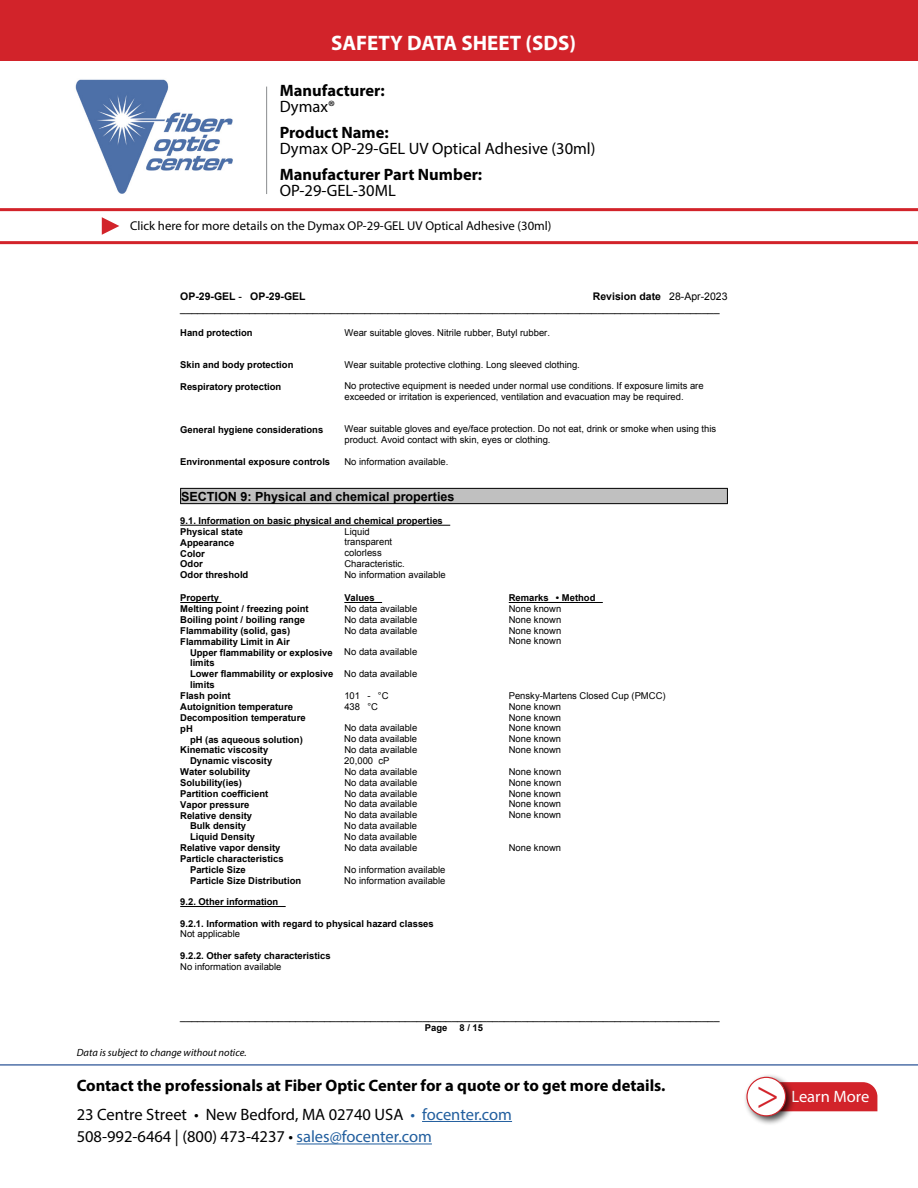
<style>
.page{position:relative;width:918px;height:1188px;background:#fff}
.page>*{position:absolute;margin:0;border:0;box-sizing:border-box;transform-origin:0 0}
.t1{font:42px "Minion Pro";color:#d2232a}
.t2{font:700 21px "Myriad Pro";color:#fff}
.t3{font:16.5px/22.5px "Myriad Pro";color:#000}
.t4{font:700 16.5px/16.5px "Myriad Pro";color:#000}
.t5{font:16.5px "Myriad Pro";color:#fff}
.t6{font:12.75px "Myriad Pro";color:#000}
.t7{font:700 12.6px "Arial";color:#000}
.t8{font:10.5px "Arial";color:#000}
.t9{font:700 10.5px "Arial";color:#000}
.t10{font:italic 10.5px "Myriad Pro";color:#000}
.t11{font:9.45px/10.8px "Arial";color:#000}
.t12{font:700 9.45px/10.8px "Arial";color:#000}
.t13{font:700 9.45px "Arial";color:#000}
.s1{font-weight:400}
.s2{font-weight:700}
.s3{color:#215e9e}
</style>
<div class="page">
<hr style="left:422px;top:1121px;width:90px;height:1px;background:#215e9e">
<hr style="left:297px;top:1144px;width:135px;height:1px;background:#215e9e">
<hr style="left:0;top:1064px;width:918px;height:2px;background:#4f70a8">
<img style="left:75px;top:79px;width:158px;height:115px">
<hr style="left:266px;top:87px;width:1px;height:107px;background:#8a8c8e">
<div style="left:796px;top:1082px;width:81px;height:29px;background:#d2232a"></div>
<div style="left:743px;top:1074px;width:53px;height:52px;background:#000;opacity:.75"></div>
<div style="left:747px;top:1077px;width:39px;height:39px;background:#fff;border-radius:50%"></div>
<div style="left:746px;top:1077px;width:40px;height:39px;border:1px solid #d2232a;border-radius:50%"></div>
<hr style="left:0;top:241px;width:918px;height:3px;background:#d2232a">
<hr style="left:0;top:208px;width:918px;height:3px;background:#d2232a">
<svg style="left:102px;top:217px;width:17px;height:18px"></svg>
<div style="left:0;top:0;width:918px;height:60px;background:#d2232a"></div>
<div style="left:180px;top:488px;width:548px;height:16px;background:#c0c0c0"></div>
<hr style="left:180px;top:525px;width:270px;height:1px;background:#000">
<hr style="left:180px;top:906px;width:106px;height:1px;background:#000">
<hr style="left:180px;top:602px;width:42px;height:1px;background:#000">
<hr style="left:344px;top:602px;width:38px;height:1px;background:#000">
<hr style="left:509px;top:602px;width:94px;height:1px;background:#000">
<hr style="left:180px;top:488px;width:548px;height:1px;background:#010101">
<hr style="left:180px;top:503px;width:548px;height:1px;background:#010101">
<svg style="left:180px;top:488px;width:1px;height:16px"></svg>
<svg style="left:727px;top:488px;width:1px;height:16px"></svg>
<p class="t2" style="left:331px;top:29px;width:246px">SAFETY DATA SHEET (SDS)</p>
<p class="t4" style="left:280px;top:81px;width:107px">Manufacturer:<br><span class="s1">Dymax®</span></p>
<p class="t3" style="left:280px;top:124px;width:317px;line-height:16.5px"><span class="s2">Product Name:<br></span>Dymax OP-29-GEL UV Optical Adhesive (30ml)</p>
<p class="t4" style="left:280px;top:165px;width:204px">Manufacturer Part Number:</p>
<p class="t3" style="left:280px;top:179px;width:118px">OP-29-GEL-30ML</p>
<p class="t6" style="left:130px;top:218px;width:423px">Click here for more details on the Dymax OP-29-GEL UV Optical Adhesive (30ml)</p>
<p class="t9" style="left:180px;top:289px;width:127px">OP-29-GEL <span class="s1">-</span> OP-29-GEL</p>
<p class="t9" style="left:593px;top:289px;width:136px">Revision date <span class="s1">28-Apr-2023</span></p>
<p class="t12" style="left:180px;top:328px;width:74px">Hand protection</p>
<p class="t11" style="left:345px;top:327px;width:207px">Wear suitable gloves. Nitrile rubber, Butyl rubber.</p>
<p class="t12" style="left:180px;top:360px;width:115px">Skin and body protection</p>
<p class="t11" style="left:345px;top:359px;width:237px">Wear suitable protective clothing. Long sleeved clothing.</p>
<p class="t12" style="left:180px;top:381px;width:103px">Respiratory protection</p>
<p class="t11" style="left:345px;top:381px;width:361px">No protective equipment is needed under normal use conditions. If exposure limits are exceeded or irritation is experienced, ventilation and evacuation may be required.</p>
<p class="t12" style="left:180px;top:424px;width:145px">General hygiene considerations</p>
<p class="t11" style="left:344px;top:424px;width:373px">Wear suitable gloves and eye/face protection. Do not eat, drink or smoke when using this product. Avoid contact with skin, eyes or clothing.</p>
<p class="t12" style="left:180px;top:457px;width:152px">Environmental exposure controls</p>
<p class="t11" style="left:344px;top:456px;width:105px">No information available.</p>
<h3 class="t7" style="left:181px;top:488px;width:275px">SECTION 9: Physical and chemical properties</h3>
<p class="t12" style="left:180px;top:516px;width:264px">9.1. Information on basic physical and chemical properties<br>Physical state</p>
<p class="t8" style="left:180px;top:302px;width:541px">_____________________________________________________________________________________________</p>
<p class="t11" style="left:345px;top:526px;width:27px">Liquid</p>
<p class="t12" style="left:180px;top:537px;width:56px">Appearance</p>
<p class="t11" style="left:345px;top:537px;width:49px">transparent</p>
<p class="t12" style="left:180px;top:548px;width:26px">Color</p>
<p class="t11" style="left:345px;top:548px;width:39px">colorless</p>
<p class="t12" style="left:180px;top:559px;width:24px">Odor</p>
<p class="t11" style="left:345px;top:559px;width:62px">Characteristic.</p>
<p class="t12" style="left:180px;top:570px;width:70px">Odor threshold</p>
<p class="t11" style="left:345px;top:569px;width:103px">No information available</p>
<p class="t12" style="left:180px;top:593px;width:40px">Property</p>
<p class="t12" style="left:344px;top:593px;width:32px">Values</p>
<p class="t13" style="left:509px;top:591px;width:88px">Remarks • Method</p>
<p class="t12" style="left:180px;top:604px;width:130px">Melting point / freezing point</p>
<p class="t11" style="left:344px;top:603px;width:74px">No data available</p>
<p class="t11" style="left:509px;top:603px;width:54px">None known</p>
<p class="t12" style="left:180px;top:615px;width:126px">Boiling point / boiling range</p>
<p class="t11" style="left:344px;top:614px;width:74px">No data available</p>
<p class="t11" style="left:509px;top:614px;width:54px">None known</p>
<p class="t12" style="left:180px;top:625px;width:112px">Flammability (solid, gas)</p>
<p class="t11" style="left:344px;top:625px;width:74px">No data available</p>
<p class="t11" style="left:509px;top:625px;width:54px">None known</p>
<p class="t12" style="left:180px;top:636px;width:111px">Flammability Limit in Air</p>
<p class="t11" style="left:509px;top:636px;width:54px">None known</p>
<p class="t12" style="left:190px;top:647px;width:144px">Upper flammability or explosive limits</p>
<p class="t11" style="left:344px;top:647px;width:74px">No data available</p>
<p class="t12" style="left:190px;top:669px;width:145px">Lower flammability or explosive limits</p>
<p class="t11" style="left:344px;top:668px;width:74px">No data available</p>
<p class="t12" style="left:180px;top:691px;width:52px">Flash point</p>
<p class="t11" style="left:344px;top:690px;width:46px">101 - °C</p>
<p class="t11" style="left:509px;top:690px;width:158px">Pensky-Martens Closed Cup (PMCC)</p>
<p class="t12" style="left:180px;top:702px;width:114px">Autoignition temperature</p>
<p class="t11" style="left:344px;top:701px;width:35px">438 °C</p>
<p class="t11" style="left:509px;top:701px;width:54px">None known</p>
<p class="t12" style="left:180px;top:712px;width:127px">Decomposition temperature</p>
<p class="t11" style="left:509px;top:712px;width:54px">None known</p>
<p class="t12" style="left:180px;top:723px;width:14px">pH</p>
<p class="t11" style="left:344px;top:723px;width:74px">No data available</p>
<p class="t11" style="left:509px;top:723px;width:54px">None known</p>
<p class="t12" style="left:190px;top:734px;width:114px">pH (as aqueous solution)</p>
<p class="t11" style="left:344px;top:734px;width:74px">No data available</p>
<p class="t11" style="left:509px;top:734px;width:54px">None known</p>
<p class="t12" style="left:180px;top:745px;width:90px">Kinematic viscosity</p>
<p class="t11" style="left:344px;top:745px;width:74px">No data available</p>
<p class="t11" style="left:509px;top:745px;width:54px">None known</p>
<p class="t12" style="left:190px;top:756px;width:84px">Dynamic viscosity</p>
<p class="t11" style="left:344px;top:755px;width:47px">20,000 cP</p>
<p class="t12" style="left:180px;top:767px;width:72px">Water solubility</p>
<p class="t11" style="left:344px;top:766px;width:74px">No data available</p>
<p class="t11" style="left:509px;top:766px;width:54px">None known</p>
<p class="t12" style="left:180px;top:778px;width:63px">Solubility(ies)</p>
<p class="t11" style="left:344px;top:777px;width:74px">No data available</p>
<p class="t11" style="left:509px;top:777px;width:54px">None known</p>
<p class="t12" style="left:180px;top:788px;width:90px">Partition coefficient</p>
<p class="t11" style="left:344px;top:788px;width:74px">No data available</p>
<p class="t11" style="left:509px;top:788px;width:54px">None known</p>
<p class="t12" style="left:180px;top:799px;width:71px">Vapor pressure</p>
<p class="t11" style="left:344px;top:799px;width:74px">No data available</p>
<p class="t11" style="left:509px;top:799px;width:54px">None known</p>
<p class="t12" style="left:180px;top:810px;width:73px">Relative density</p>
<p class="t11" style="left:344px;top:810px;width:74px">No data available</p>
<p class="t11" style="left:509px;top:810px;width:54px">None known</p>
<p class="t12" style="left:190px;top:821px;width:58px">Bulk density</p>
<p class="t11" style="left:344px;top:821px;width:74px">No data available</p>
<p class="t12" style="left:190px;top:832px;width:67px">Liquid Density</p>
<p class="t11" style="left:344px;top:831px;width:74px">No data available</p>
<p class="t12" style="left:180px;top:843px;width:102px">Relative vapor density</p>
<p class="t11" style="left:344px;top:842px;width:74px">No data available</p>
<p class="t11" style="left:509px;top:842px;width:54px">None known</p>
<p class="t12" style="left:190px;top:854px;width:95px;text-indent:-10px">Particle characteristics<br>Particle Size</p>
<p class="t11" style="left:344px;top:864px;width:103px">No information available</p>
<p class="t12" style="left:190px;top:875px;width:113px">Particle Size Distribution</p>
<p class="t11" style="left:344px;top:875px;width:103px">No information available</p>
<p class="t12" style="left:180px;top:897px;width:100px">9.2. Other information</p>
<p class="t12" style="left:180px;top:918px;width:255px">9.2.1. Information with regard to physical hazard classes</p>
<p class="t11" style="left:180px;top:929px;width:61px">Not applicable</p>
<p class="t12" style="left:180px;top:951px;width:152px">9.2.2. Other safety characteristics</p>
<p class="t11" style="left:180px;top:961px;width:103px">No information available</p>
<p class="t8" style="left:180px;top:1009px;width:541px">_____________________________________________________________________________________________</p>
<p class="t12" style="left:425px;top:1023px;width:24px">Page</p>
<p class="t12" style="left:460px;top:1023px;width:25px">8/15</p>
<p class="t10" style="left:77px;top:1046px;width:171px">Data is subject to change without notice.</p>
<p class="t4" style="left:77px;top:1076px;width:590px">Contact the professionals at Fiber Optic Center for a quote or to get more details.</p>
<p class="t3" style="left:77px;top:1103px;width:437px">23 Centre Street • New Bedford, MA 02740 USA <span class="s3">• focenter.com<br></span>508-992-6464 | (800) 473-4237 • <span class="s3">sales@focenter.com</span></p>
<p class="t1" style="left:756px;top:1066px;width:25px">&gt;</p>
<p class="t5" style="left:791px;top:1087px;width:79px">Learn More</p>
</div>
